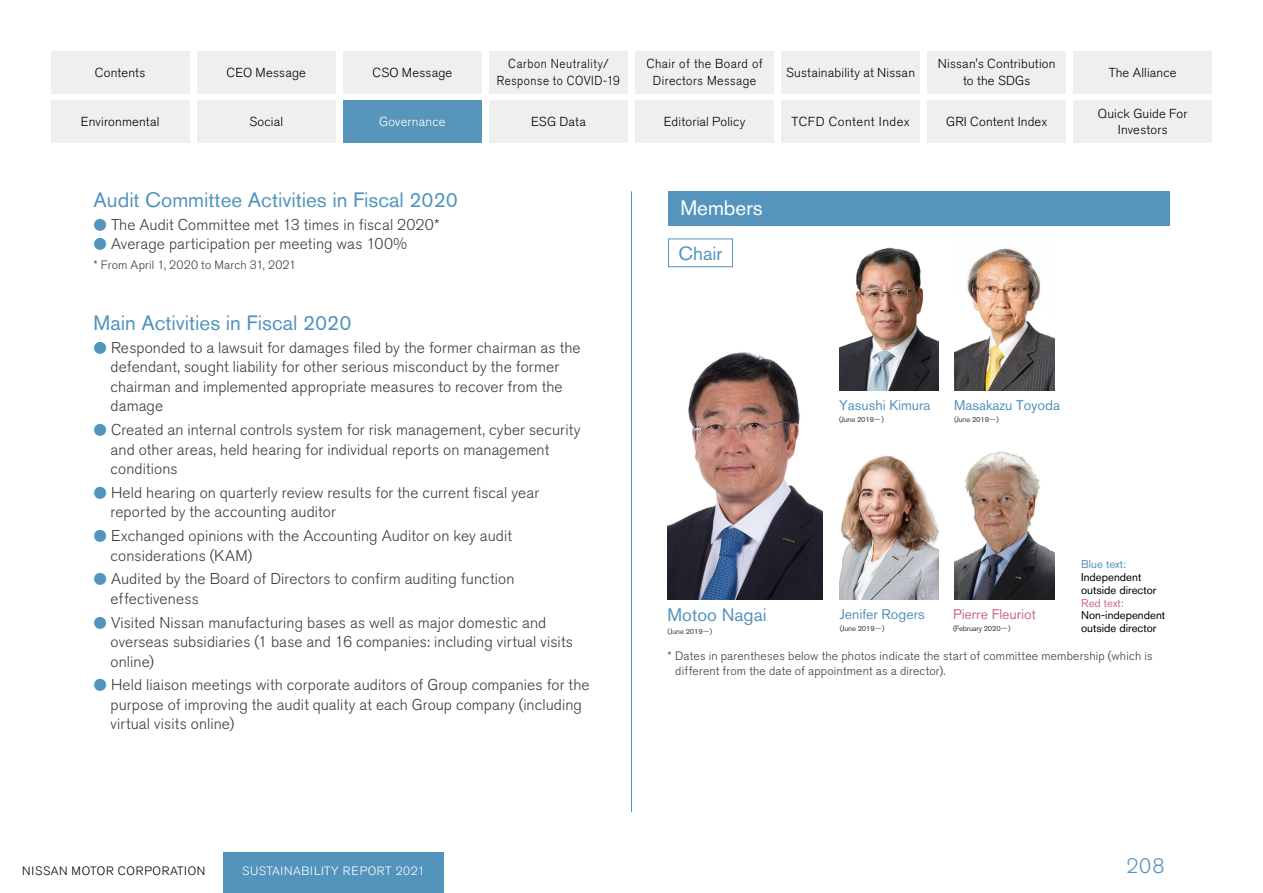
<style>
.page{position:relative;width:1263px;height:893px;background:#fff}
.page>*{position:absolute;margin:0;border:0;box-sizing:border-box;transform-origin:0 0}
.t1{font:20.7px "Nissan Pro";color:#5394bd}
.t2{font:20.7px "Nissan Pro";color:#fff}
.t3{font:300 20.7px "Nissan Pro";color:#5394bd}
.t4{font:19.05px "Nissan Pro";color:#5494bd}
.t5{font:18px "Nissan Pro";color:#5494bd}
.t6{font:300 15.45px/19.5px "Nissan Pro";letter-spacing:.005em;color:#3e3a39}
.t7{font:13.95px "Nissan Pro";color:#5494bd}
.t8{font:13.95px "Nissan Pro";color:#ca6c89}
.t9{font:300 13.5px "Shin Go Pr 6 N";color:#5394bd}
.t10{font:300 12.9px "Nissan Pro";letter-spacing:.02em;color:#000}
.t11{font:300 12.9px/16.5px "Nissan Pro";letter-spacing:.05em;color:#000;text-align:center;scale:.9 1}
.t12{font:300 12.9px/16.5px "Nissan Pro";letter-spacing:.02em;color:#000;text-align:center;scale:.95 1}
.t13{font:300 12.9px "Nissan Pro";letter-spacing:.01em;color:#fff}
.t14{font:300 12.15px/15px "Nissan Pro";letter-spacing:.015em;color:#3e3a39}
.t15{font:300 12px "Nissan Pro";letter-spacing:.04em;color:#fff}
.t16{font:300 12px "Nissan Pro";letter-spacing:.06em;color:#000}
.t17{font:11.25px/12.8px "Nissan Pro";color:#000}
.t18{font:11.25px "Nissan Pro";color:#5494bd}
.t19{font:11.25px "Nissan Pro";color:#ca6c89}
.t20{font:7.5px "Nissan Pro";letter-spacing:-.025em;color:#3e3a39}
.s1{font-family:"Koz Go Pr 6 N"}
</style>
<div class="page">
<hr style="left:631px;top:191px;width:1px;height:621px;background:#5394bd">
<div style="left:223px;top:852px;width:220px;height:41px;background:#5394bd"></div>
<div style="left:51px;top:51px;width:138px;height:43px;background:#efefef"></div>
<div style="left:51px;top:100px;width:138px;height:43px;background:#efefef"></div>
<div style="left:197px;top:51px;width:138px;height:43px;background:#efefef"></div>
<div style="left:197px;top:100px;width:138px;height:43px;background:#efefef"></div>
<div style="left:343px;top:51px;width:138px;height:43px;background:#efefef"></div>
<div style="left:343px;top:100px;width:138px;height:43px;background:#5795bb"></div>
<div style="left:489px;top:51px;width:139px;height:43px;background:#efefef"></div>
<div style="left:489px;top:100px;width:139px;height:43px;background:#efefef"></div>
<div style="left:635px;top:51px;width:139px;height:43px;background:#efefef"></div>
<div style="left:635px;top:100px;width:139px;height:43px;background:#efefef"></div>
<div style="left:781px;top:51px;width:139px;height:43px;background:#efefef"></div>
<div style="left:781px;top:100px;width:139px;height:43px;background:#efefef"></div>
<div style="left:927px;top:51px;width:139px;height:43px;background:#efefef"></div>
<div style="left:1073px;top:51px;width:139px;height:43px;background:#efefef"></div>
<div style="left:927px;top:100px;width:139px;height:43px;background:#efefef"></div>
<div style="left:1073px;top:100px;width:139px;height:43px;background:#efefef"></div>
<div style="left:668px;top:191px;width:501px;height:34px;background:#5494bd"></div>
<img style="left:668px;top:352px;width:155px;height:248px">
<img style="left:955px;top:248px;width:99px;height:143px">
<img style="left:839px;top:455px;width:100px;height:144px">
<img style="left:955px;top:451px;width:100px;height:149px">
<img style="left:839px;top:247px;width:99px;height:144px">
<div style="left:668px;top:239px;width:65px;height:28px;border:1px solid #5494bd"></div>
<p class="t10" style="left:95px;top:64px;width:52px">Contents</p>
<p class="t10" style="left:81px;top:113px;width:80px">Environmental</p>
<p class="t10" style="left:227px;top:64px;width:81px">CEO Message</p>
<p class="t10" style="left:249px;top:113px;width:35px">Social</p>
<p class="t10" style="left:372px;top:64px;width:81px">CSO Message</p>
<p class="t13" style="left:379px;top:113px;width:68px">Governance</p>
<h1 class="t1" style="left:94px;top:187px;width:366px">Audit Committee Activities in Fiscal 2020</h1>
<p class="t6" style="left:111px;top:215px;width:330px">The Audit Committee met 13 times in fiscal 2020*</p>
<p class="t9" style="left:94px;top:214px;width:15px">●</p>
<p class="t6" style="left:111px;top:234px;width:297px">Average participation per meeting was 100%</p>
<p class="t9" style="left:94px;top:233px;width:15px">●</p>
<p class="t14" style="left:94px;top:258px;width:204px">* From April 1, 2020 to March 31, 2021</p>
<p class="t11" style="left:497px;top:56px;width:138px">Carbon Neutrality/<br>Response to COVID-19</p>
<p class="t10" style="left:531px;top:113px;width:56px">ESG Data</p>
<h1 class="t1" style="left:94px;top:309px;width:259px">Main Activities in Fiscal 2020</h1>
<p class="t6" style="left:111px;top:338px;width:471px">Responded to a lawsuit for damages filed by the former chairman as the</p>
<p class="t9" style="left:94px;top:337px;width:15px">●</p>
<p class="t6" style="left:111px;top:357px;width:454px">defendant, sought liability for other serious misconduct by the former chairman and implemented appropriate measures to recover from the damage</p>
<p class="t6" style="left:111px;top:420px;width:471px">Created an internal controls system for risk management, cyber security</p>
<p class="t9" style="left:94px;top:419px;width:15px">●</p>
<p class="t6" style="left:111px;top:439px;width:440px">and other areas, held hearing for individual reports on management conditions</p>
<p class="t6" style="left:111px;top:483px;width:430px">Held hearing on quarterly review results for the current fiscal year</p>
<p class="t9" style="left:94px;top:482px;width:15px">●</p>
<p class="t6" style="left:111px;top:500px;width:403px;line-height:23.7px">reported by the accounting auditor<br>Exchanged opinions with the Accounting Auditor on key audit</p>
<p class="t9" style="left:94px;top:525px;width:15px">●</p>
<p class="t6" style="left:111px;top:543px;width:405px;line-height:23.7px">considerations (KAM(<br>Audited by the Board of Directors to confirm auditing function</p>
<p class="t9" style="left:94px;top:568px;width:15px">●</p>
<p class="t6" style="left:111px;top:586px;width:437px;line-height:23.7px">effectiveness<br>Visited Nissan manufacturing bases as well as major domestic and</p>
<p class="t9" style="left:94px;top:611px;width:15px">●</p>
<p class="t6" style="left:111px;top:632px;width:464px">overseas subsidiaries 1( base and 16 companies: including virtual visits online(</p>
<p class="t6" style="left:111px;top:675px;width:480px">Held liaison meetings with corporate auditors of Group companies for the</p>
<p class="t9" style="left:94px;top:674px;width:15px">●</p>
<p class="t6" style="left:111px;top:695px;width:473px">purpose of improving the audit quality at each Group company (including virtual visits online(</p>
<p class="t12" style="left:646px;top:56px;width:124px">Chair of the Board of<br>Directors Message</p>
<p class="t10" style="left:664px;top:113px;width:83px">Editorial Policy</p>
<p class="t10" style="left:786px;top:64px;width:130px">Sustainability at Nissan</p>
<p class="t10" style="left:791px;top:113px;width:120px">TCFD Content Index</p>
<p class="t10" style="left:938px;top:55px;width:119px">Nissan s' Contribution</p>
<p class="t10" style="left:963px;top:72px;width:69px">to the SDGs</p>
<p class="t10" style="left:946px;top:113px;width:103px">GRI Content Index</p>
<h1 class="t2" style="left:680px;top:195px;width:84px">Members</h1>
<p class="t4" style="left:679px;top:241px;width:45px">Chair</p>
<p class="t10" style="left:1109px;top:64px;width:69px">The Alliance</p>
<p class="t10" style="left:1098px;top:105px;width:91px">Quick Guide For</p>
<p class="t10" style="left:1118px;top:121px;width:51px">Investors</p>
<p class="t5" style="left:668px;top:603px;width:100px">Motoo Nagai</p>
<p class="t20" style="left:668px;top:627px;width:46px">(June 2019<span class="s1">－</span>(</p>
<p class="t7" style="left:839px;top:396px;width:93px">Yasushi Kimura</p>
<p class="t20" style="left:839px;top:415px;width:46px">(June 2019<span class="s1">－</span>(</p>
<p class="t7" style="left:954px;top:396px;width:107px">Masakazu Toyoda</p>
<p class="t20" style="left:954px;top:415px;width:46px">(June 2019<span class="s1">－</span>(</p>
<p class="t7" style="left:840px;top:605px;width:87px">Jenifer Rogers</p>
<p class="t20" style="left:840px;top:623px;width:46px">(June 2019<span class="s1">－</span>(</p>
<p class="t8" style="left:953px;top:605px;width:84px">Pierre Fleuriot</p>
<p class="t20" style="left:953px;top:623px;width:59px">(February 2020<span class="s1">－</span>(</p>
<p class="t18" style="left:1081px;top:557px;width:46px">Blue text:</p>
<p class="t17" style="left:1081px;top:571px;width:77px">Independent outside director</p>
<p class="t19" style="left:1081px;top:595px;width:44px">Red text:</p>
<p class="t17" style="left:1081px;top:609px;width:86px">Non-independent</p>
<p class="t17" style="left:1081px;top:622px;width:77px">outside director</p>
<p class="t14" style="left:675px;top:648px;width:479px;text-indent:-8px">* Dates in parentheses below the photos indicate the start of committee membership (which is different from the date of appointment as a director .(</p>
<p class="t16" style="left:22px;top:863px;width:185px">NISSAN MOTOR CORPORATION</p>
<p class="t15" style="left:242px;top:863px;width:184px">SUSTAINABILITY REPORT 2021</p>
<h1 class="t3" style="left:1126px;top:852px;width:40px">208</h1>
</div>
